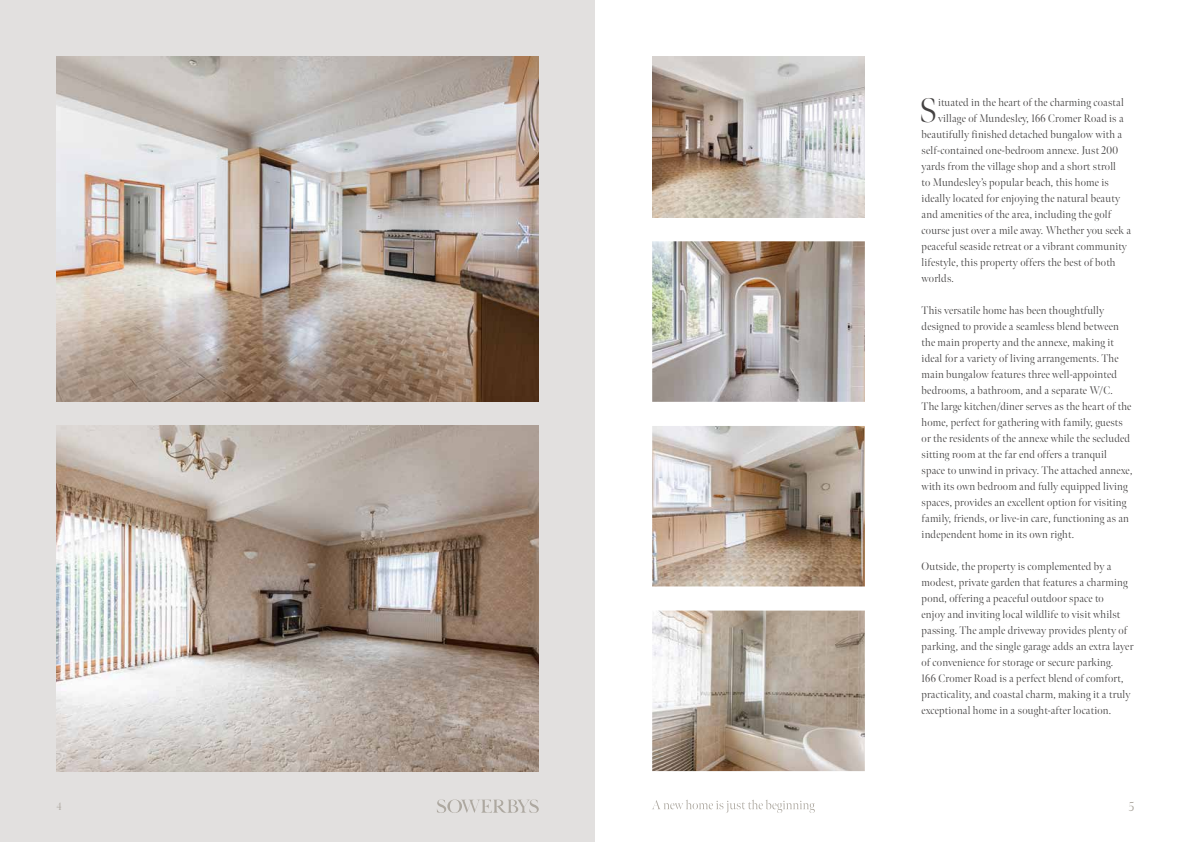
<style>
.page{position:relative;width:1191px;height:842px;background:#fff}
.page>*{position:absolute;margin:0;border:0;box-sizing:border-box;transform-origin:0 0}
.t1{font:300 34px "Meno Banner";color:#434141}
.t2{font:300 13px "Meno Banner";color:#ada8a0}
.t3{font:300 11px/16px "Meno Banner";letter-spacing:.02em;color:#434141}
.t4{font:300 11px "Meno Banner";color:#ada8a0}
</style>
<div class="page">
<div style="left:0;top:0;width:595px;height:842px;background:#e2e0df"></div>
<svg style="left:437px;top:799px;width:102px;height:14px"></svg>
<svg style="left:652px;top:800px;width:162px;height:13px"></svg>
<img style="left:57px;top:57px;width:482px;height:345px">
<img style="left:57px;top:426px;width:482px;height:345px">
<img style="left:652px;top:241px;width:213px;height:161px">
<img style="left:652px;top:611px;width:213px;height:160px">
<img style="left:652px;top:57px;width:213px;height:160px">
<img style="left:652px;top:426px;width:213px;height:160px">
<h1 class="t1" style="left:919px;top:90px;width:20px">S</h1>
<p class="t3" style="left:938px;top:94px;width:187px">ituated in the heart of the charming coastal</p>
<p class="t3" style="left:938px;top:110px;width:187px">village of Mundesley, 166 Cromer Road is a</p>
<p class="t3" style="left:921px;top:126px;width:202px">beautifully finished detached bungalow with a</p>
<p class="t3" style="left:921px;top:142px;width:198px">self-contained one-bedroom annexe. Just 200</p>
<p class="t3" style="left:921px;top:158px;width:196px">yards from the village shop and a short stroll</p>
<p class="t3" style="left:921px;top:174px;width:189px">to Mundesley’s popular beach, this home is</p>
<p class="t3" style="left:921px;top:190px;width:200px">ideally located for enjoying the natural beauty</p>
<p class="t3" style="left:921px;top:206px;width:191px">and amenities of the area, including the golf</p>
<p class="t3" style="left:921px;top:222px;width:211px">course just over a mile away. Whether you seek a</p>
<p class="t3" style="left:921px;top:238px;width:207px">peaceful seaside retreat or a vibrant community</p>
<p class="t3" style="left:921px;top:254px;width:195px">lifestyle, this property offers the best of both</p>
<p class="t3" style="left:921px;top:270px;width:34px">worlds.</p>
<p class="t3" style="left:921px;top:302px;width:212px">This versatile home has been thoughtfully designed to provide a seamless blend between the main property and the annexe, making it ideal for a variety of living arrangements. The main bungalow features three well-appointed bedrooms, a bathroom, and a separate W/C.<br>The large kitchen/diner serves as the heart of the home, perfect for gathering with family, guests or the residents of the annexe while the secluded sitting room at the far end offers a tranquil space to unwind in privacy. The attached annexe, with its own bedroom and fully equipped living spaces, provides an excellent option for visiting family, friends, or live-in care, functioning as an independent home in its own right.</p>
<p class="t3" style="left:921px;top:559px;width:213px">Outside, the property is complemented by a modest, private garden that features a charming pond, offering a peaceful outdoor space to<br>enjoy and inviting local wildlife to visit whilst passing. The ample driveway provides plenty of parking, and the single garage adds an extra layer of convenience for storage or secure parking.<br>166 Cromer Road is a perfect blend of comfort, practicality, and coastal charm, making it a truly exceptional home in a sought-after location.</p>
<p class="t4" style="left:57px;top:799px;width:7px">4</p>
<p class="t2" style="left:1128px;top:798px;width:7px">5</p>
</div>
